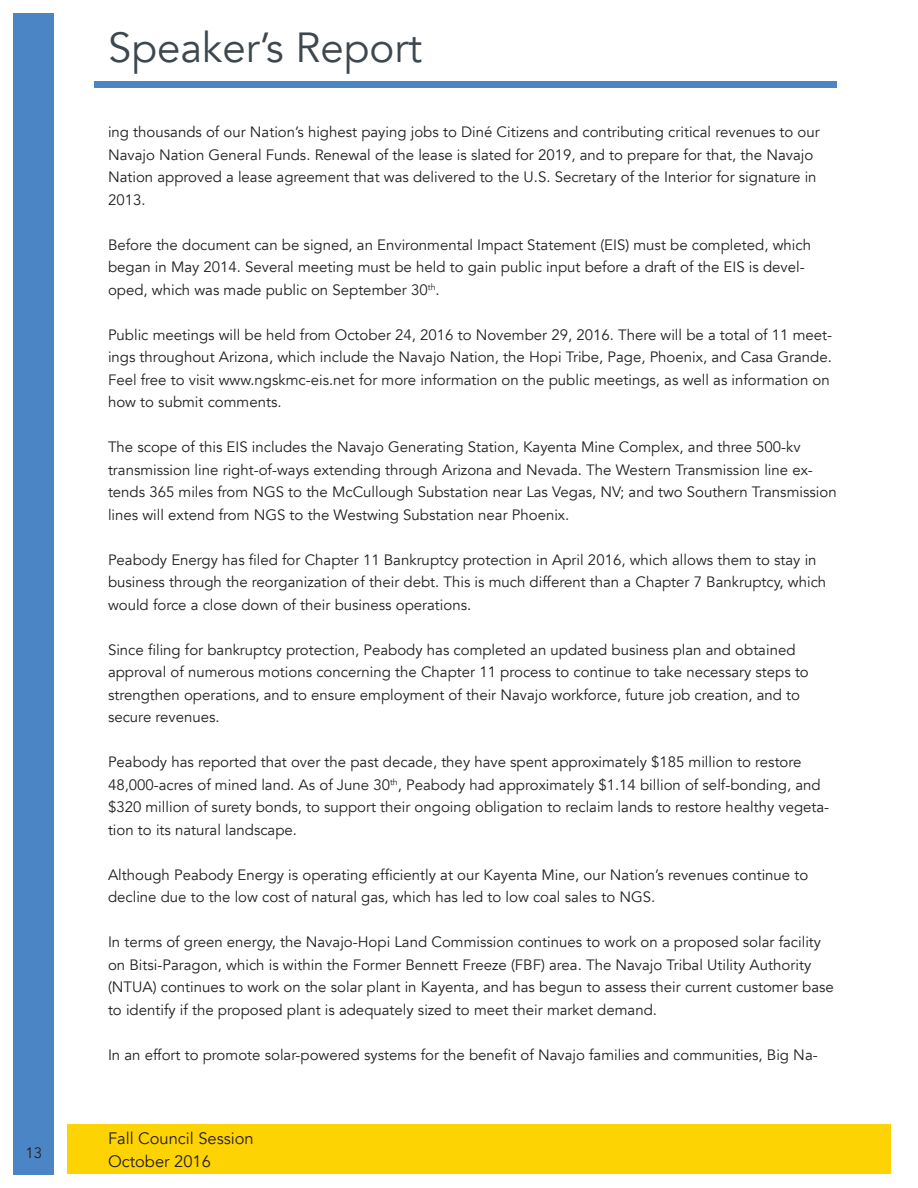
<style>
.page{position:relative;width:918px;height:1188px;background:#fff}
.page>*{position:absolute;margin:0;border:0;box-sizing:border-box;transform-origin:0 0}
.t1{font:42px "Avenir";color:#3d474e}
.t2{font:16.5px/22.5px "Avenir";color:#231f20}
.t3{font:15px/22.5px "Avenir";color:#231f20}
</style>
<div class="page">
<div style="left:14px;top:14px;width:40px;height:1161px;background:#4c85c5"></div>
<div style="left:94px;top:81px;width:743px;height:6px;background:#4c85c5"></div>
<div style="left:68px;top:1124px;width:823px;height:50px;background:#fed304"></div>
<p class="t3" style="left:25px;top:1142px;width:18px">13</p>
<h1 class="t1" style="left:108px;top:23px;width:316px">Speaker’s Report</h1>
<p class="t3" style="left:108px;top:121px;width:713px">ing thousands of our Nation’s highest paying jobs to Diné Citizens and contributing critical revenues to our Navajo Nation General Funds. Renewal of the lease is slated for 2019, and to prepare for that, the Navajo Nation approved a lease agreement that was delivered to the U.S. Secretary of the Interior for signature in 2013.</p>
<p class="t3" style="left:108px;top:233px;width:705px">Before the document can be signed, an Environmental Impact Statement (EIS) must be completed, which began in May 2014. Several meeting must be held to gain public input before a draft of the EIS is devel&shy;oped, which was made public on September 30<sup>th</sup>.</p>
<p class="t3" style="left:108px;top:323px;width:726px">Public meetings will be held from October 24, 2016 to November 29, 2016. There will be a total of 11 meet&shy;ings throughout Arizona, which include the Navajo Nation, the Hopi Tribe, Page, Phoenix, and Casa Grande.<br>Feel free to visit www.ngskmc-eis.net for more information on the public meetings, as well as information on how to submit comments.</p>
<p class="t3" style="left:108px;top:436px;width:730px">The scope of this EIS includes the Navajo Generating Station, Kayenta Mine Complex, and three 500-kv transmission line right-of-ways extending through Arizona and Nevada. The Western Transmission line ex&shy;tends 365 miles from NGS to the McCullough Substation near Las Vegas, NV; and two Southern Transmission lines will extend from NGS to the Westwing Substation near Phoenix.</p>
<p class="t3" style="left:108px;top:548px;width:720px">Peabody Energy has filed for Chapter 11 Bankruptcy protection in April 2016, which allows them to stay in business through the reorganization of their debt. This is much different than a Chapter 7 Bankruptcy, which would force a close down of their business operations.</p>
<p class="t3" style="left:108px;top:638px;width:702px">Since filing for bankruptcy protection, Peabody has completed an updated business plan and obtained approval of numerous motions concerning the Chapter 11 process to continue to take necessary steps to strengthen operations, and to ensure employment of their Navajo workforce, future job creation, and to secure revenues.</p>
<p class="t3" style="left:108px;top:751px;width:723px">Peabody has reported that over the past decade, they have spent approximately $185 million to restore 48,000-acres of mined land. As of June 30<sup>th</sup>, Peabody had approximately $1.14 billion of self-bonding, and $320 million of surety bonds, to support their ongoing obligation to reclaim lands to restore healthy vegeta&shy;tion to its natural landscape.</p>
<p class="t3" style="left:108px;top:863px;width:702px">Although Peabody Energy is operating efficiently at our Kayenta Mine, our Nation’s revenues continue to decline due to the low cost of natural gas, which has led to low coal sales to NGS.</p>
<p class="t3" style="left:108px;top:931px;width:727px">In terms of green energy, the Navajo-Hopi Land Commission continues to work on a proposed solar facility on Bitsi-Paragon, which is within the Former Bennett Freeze (FBF) area. The Navajo Tribal Utility Authority (NTUA) continues to work on the solar plant in Kayenta, and has begun to assess their current customer base to identify if the proposed plant is adequately sized to meet their market demand.</p>
<p class="t3" style="left:108px;top:1043px;width:711px">In an effort to promote solar-powered systems for the benefit of Navajo families and communities, Big Na-</p>
<p class="t2" style="left:108px;top:1127px;width:147px">Fall Council Session<br>October 2016</p>
</div>
